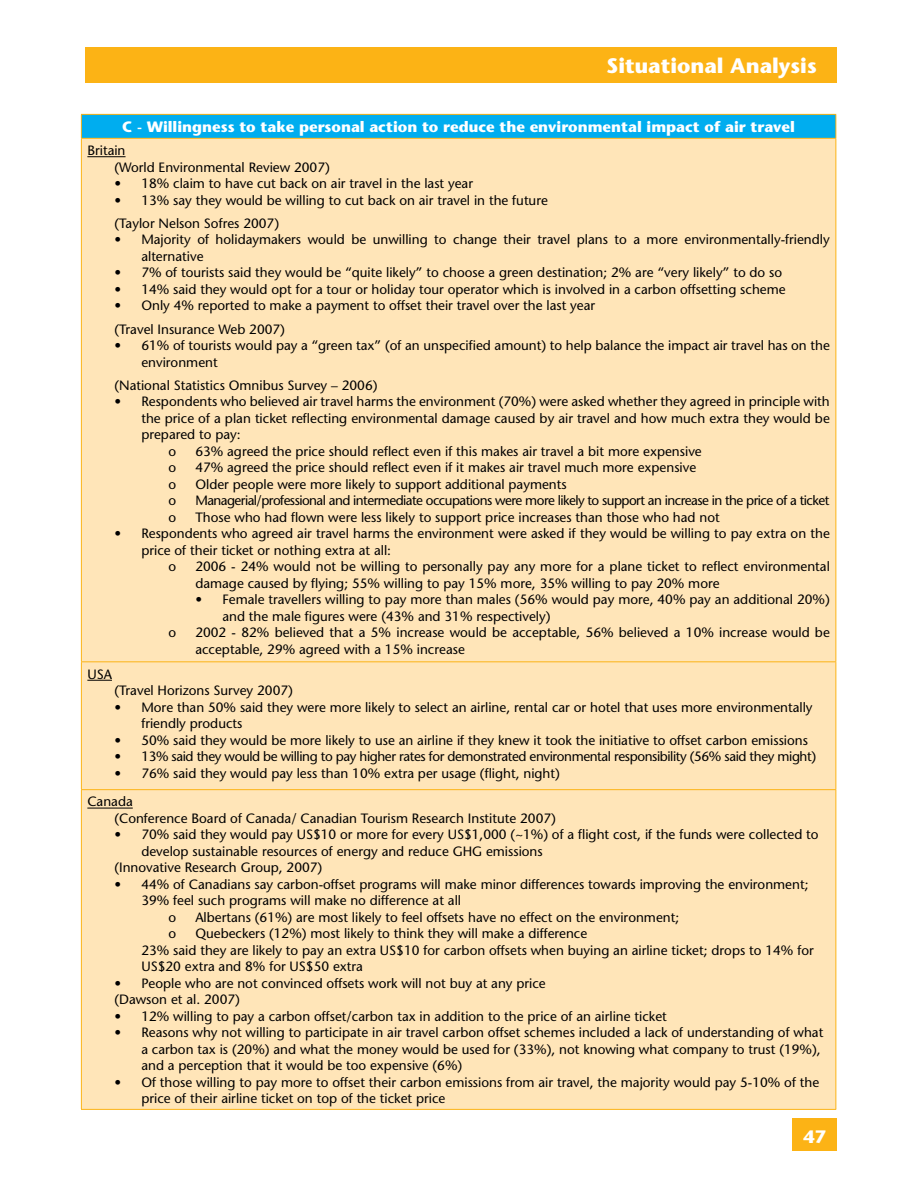
<style>
.page{position:relative;width:918px;height:1188px;background:#fff}
.page>*{position:absolute;margin:0;border:0;box-sizing:border-box;transform-origin:0 0}
.t1{font:700 21px "Stone Sans";color:#fff}
.t2{font:700 18px "Stone Sans";color:#fff}
.t3{font:700 15px "Stone Sans";color:#fff}
.t4{font:13.5px/16.5px "Stone Sans";color:#000}
.t5{font:13.5px "Stone Sans";letter-spacing:-.03em;color:#000}
.t6{font:13.5px "Stone Sans";letter-spacing:-.04em;color:#000}
</style>
<div class="page">
<div style="left:792px;top:1119px;width:44px;height:32px;background:#fcb315"></div>
<div style="left:85px;top:47px;width:752px;height:35px;background:#fcb315"></div>
<div style="left:81px;top:114px;width:755px;height:24px;background:#00adef"></div>
<div style="left:82px;top:139px;width:754px;height:970px;background:#ffe5b8"></div>
<hr style="left:81px;top:139px;width:1px;height:522px;background:#fcb315">
<hr style="left:836px;top:139px;width:1px;height:522px;background:#fcb315">
<hr style="left:81px;top:661px;width:755px;height:1px;background:#fcb315">
<hr style="left:81px;top:662px;width:1px;height:127px;background:#fcb315">
<hr style="left:836px;top:662px;width:1px;height:127px;background:#fcb315">
<hr style="left:81px;top:789px;width:755px;height:1px;background:#fcb315">
<hr style="left:81px;top:790px;width:1px;height:319px;background:#fcb315">
<hr style="left:836px;top:790px;width:1px;height:319px;background:#fcb315">
<hr style="left:81px;top:114px;width:755px;height:1px;background:#fcb315">
<svg style="left:81px;top:115px;width:1px;height:23px"></svg>
<svg style="left:836px;top:115px;width:1px;height:23px"></svg>
<hr style="left:81px;top:138px;width:755px;height:1px;background:#fcb315">
<hr style="left:81px;top:1109px;width:755px;height:1px;background:#fcb315">
<hr style="left:87px;top:156px;width:39px;height:1px;background:#000">
<svg style="left:87px;top:680px;width:25px;height:1px"></svg>
<hr style="left:87px;top:808px;width:46px;height:1px;background:#000">
<h1 class="t1" style="left:607px;top:53px;width:212px">Situational Analysis</h1>
<p class="t3" style="left:122px;top:118px;width:674px">C - Willingness to take personal action to reduce the environmental impact of air travel</p>
<p class="t4" style="left:114px;top:142px;width:217px;text-indent:-27px">Britain<br>(World Environmental Review 2007)</p>
<p class="t4" style="left:114px;top:175px;width:360px">• 18% claim to have cut back on air travel in the last year</p>
<p class="t4" style="left:114px;top:188px;width:435px;line-height:23.2px">• 13% say they would be willing to cut back on air travel in the future (Taylor Nelson Sofres 2007)</p>
<p class="t4" style="left:141px;top:231px;width:690px;text-indent:-27px">• Majority of holidaymakers would be unwilling to change their travel plans to a more environmentally-friendly alternative</p>
<p class="t4" style="left:114px;top:264px;width:669px">• 7% of tourists said they would be “quite likely” to choose a green destination; 2% are “very likely” to do so</p>
<p class="t4" style="left:114px;top:281px;width:673px">• 14% said they would opt for a tour or holiday tour operator which is involved in a carbon offsetting scheme</p>
<p class="t4" style="left:114px;top:294px;width:482px;line-height:23.2px">• Only 4% reported to make a payment to offset their travel over the last year (Travel Insurance Web 2007)</p>
<p class="t4" style="left:141px;top:337px;width:690px;text-indent:-27px">• 61% of tourists would pay a “green tax” (of an unspecified amount) to help balance the impact air travel has on the environment</p>
<p class="t4" style="left:114px;top:377px;width:265px">(National Statistics Omnibus Survey – 2006)</p>
<p class="t4" style="left:114px;top:393px;width:717px">• Respondents who believed air travel harms the environment (70%) were asked whether they agreed in principle with</p>
<p class="t4" style="left:141px;top:410px;width:690px">the price of a plan ticket reflecting environmental damage caused by air travel and how much extra they would be</p>
<p class="t4" style="left:141px;top:426px;width:101px">prepared to pay:</p>
<p class="t4" style="left:168px;top:443px;width:9px">o</p>
<p class="t4" style="left:195px;top:443px;width:508px">63% agreed the price should reflect even if this makes air travel a bit more expensive</p>
<p class="t4" style="left:168px;top:459px;width:9px">o</p>
<p class="t4" style="left:195px;top:459px;width:502px">47% agreed the price should reflect even if it makes air travel much more expensive</p>
<p class="t4" style="left:168px;top:476px;width:9px">o</p>
<p class="t4" style="left:195px;top:476px;width:373px">Older people were more likely to support additional payments</p>
<p class="t4" style="left:168px;top:492px;width:9px">o</p>
<p class="t6" style="left:195px;top:492px;width:635px">Managerial/professional and intermediate occupations were more likely to support an increase in the price of a ticket</p>
<p class="t4" style="left:168px;top:509px;width:9px">o</p>
<p class="t4" style="left:195px;top:509px;width:526px">Those who had flown were less likely to support price increases than those who had not</p>
<p class="t4" style="left:114px;top:525px;width:717px">• Respondents who agreed air travel harms the environment were asked if they would be willing to pay extra on the</p>
<p class="t4" style="left:141px;top:542px;width:251px">price of their ticket or nothing extra at all:</p>
<p class="t4" style="left:168px;top:558px;width:9px">o</p>
<p class="t4" style="left:195px;top:558px;width:636px">2006 - 24% would not be willing to personally pay any more for a plane ticket to reflect environmental damage caused by flying; 55% willing to pay 15% more, 35% willing to pay 20% more</p>
<p class="t4" style="left:222px;top:591px;width:609px;text-indent:-27px">• Female travellers willing to pay more than males (56% would pay more, 40% pay an additional 20%) and the male figures were (43% and 31% respectively)</p>
<p class="t4" style="left:168px;top:624px;width:9px">o</p>
<p class="t4" style="left:195px;top:624px;width:636px">2002 - 82% believed that a 5% increase would be acceptable, 56% believed a 10% increase would be acceptable, 29% agreed with a 15% increase</p>
<p class="t4" style="left:87px;top:665px;width:26px">USA</p>
<p class="t4" style="left:114px;top:682px;width:180px">(Travel Horizons Survey 2007)</p>
<p class="t4" style="left:141px;top:698px;width:673px;text-indent:-27px">• More than 50% said they were more likely to select an airline, rental car or hotel that uses more environmentally friendly products</p>
<p class="t4" style="left:114px;top:731px;width:695px">• 50% said they would be more likely to use an airline if they knew it took the initiative to offset carbon emissions</p>
<p class="t5" style="left:114px;top:748px;width:703px">• 13% said they would be willing to pay higher rates for demonstrated environmental responsibility (56% said they might)</p>
<p class="t4" style="left:87px;top:758px;width:474px;line-height:28.8px;text-indent:27px">• 76% said they would pay less than 10% extra per usage (flight, night)<br>Canada</p>
<p class="t4" style="left:114px;top:810px;width:443px">(Conference Board of Canada/ Canadian Tourism Research Institute 2007)</p>
<p class="t4" style="left:114px;top:826px;width:706px">• 70% said they would pay US$10 or more for every US$1,000 (~1%) of a flight cost, if the funds were collected to</p>
<p class="t4" style="left:141px;top:843px;width:403px">develop sustainable resources of energy and reduce GHG emissions</p>
<p class="t4" style="left:114px;top:859px;width:210px">(Innovative Research Group, 2007)</p>
<p class="t4" style="left:114px;top:876px;width:696px">• 44% of Canadians say carbon-offset programs will make minor differences towards improving the environment;</p>
<p class="t4" style="left:141px;top:892px;width:321px">39% feel such programs will make no difference at all</p>
<p class="t4" style="left:168px;top:909px;width:9px">o</p>
<p class="t4" style="left:195px;top:909px;width:485px">Albertans (61%) are most likely to feel offsets have no effect on the environment;</p>
<p class="t4" style="left:168px;top:925px;width:9px">o</p>
<p class="t4" style="left:141px;top:925px;width:674px;text-indent:54px">Quebeckers (12%) most likely to think they will make a difference<br>23% said they are likely to pay an extra US$10 for carbon offsets when buying an airline ticket; drops to 14% for<br>US$20 extra and 8% for US$50 extra</p>
<p class="t4" style="left:114px;top:975px;width:433px">• People who are not convinced offsets work will not buy at any price (Dawson et al. 2007)</p>
<p class="t4" style="left:114px;top:1008px;width:554px">• 12% willing to pay a carbon offset/carbon tax in addition to the price of an airline ticket</p>
<p class="t4" style="left:141px;top:1024px;width:684px;text-indent:-27px">• Reasons why not willing to participate in air travel carbon offset schemes included a lack of understanding of what a carbon tax is (20%) and what the money would be used for (33%), not knowing what company to trust (19%), and a perception that it would be too expensive (6%)</p>
<p class="t4" style="left:141px;top:1074px;width:679px;text-indent:-27px">• Of those willing to pay more to offset their carbon emissions from air travel, the majority would pay 5-10% of the price of their airline ticket on top of the ticket price</p>
<h2 class="t2" style="left:803px;top:1125px;width:24px">47</h2>
</div>
